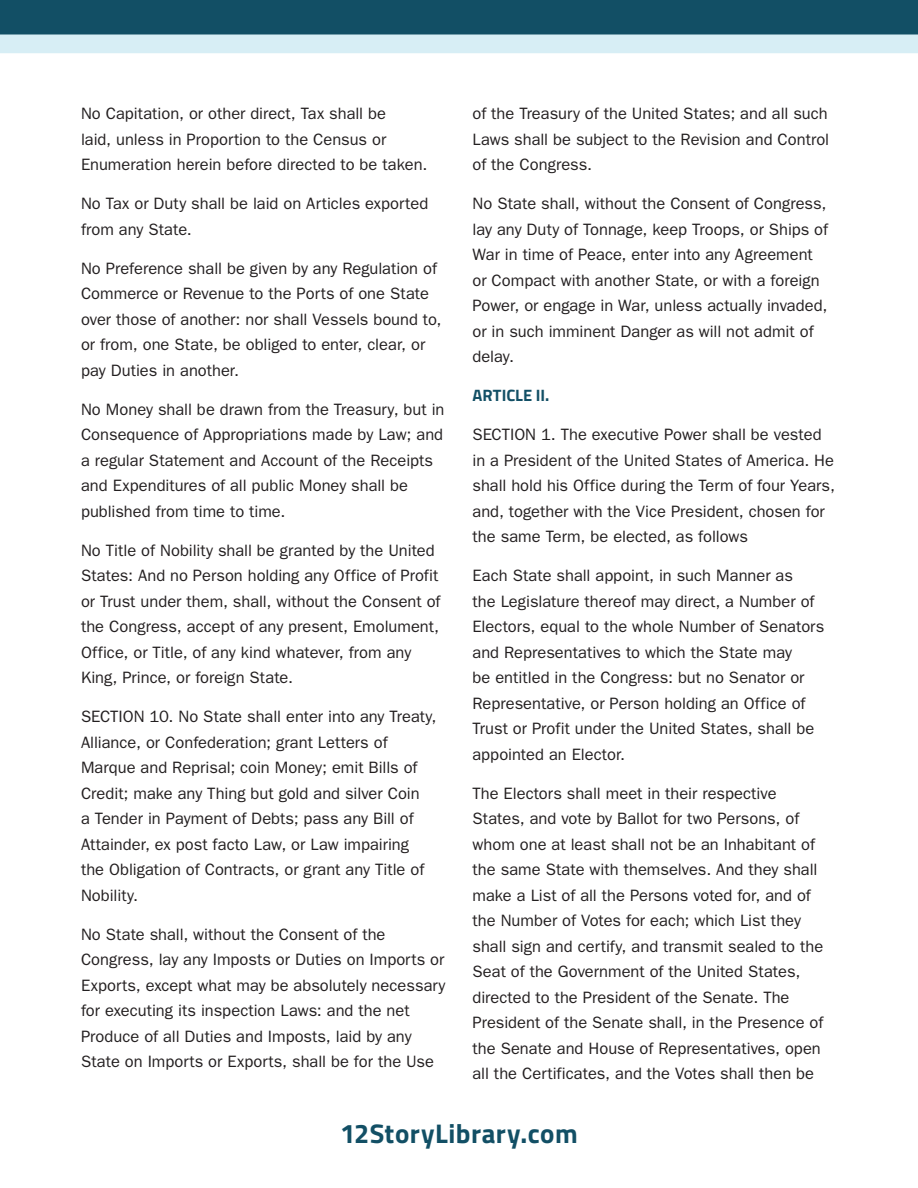
<style>
.page{position:relative;width:918px;height:1188px;background:#fff}
.page>*{position:absolute;margin:0;border:0;box-sizing:border-box;transform-origin:0 0}
.t1{font:700 27px "Titillium";letter-spacing:.02em;color:#124f65}
.body_-_main{font:16.5px/25.5px "ITC Franklin Gothic Std";color:#231f20}
.body_-_main-2{font:700 16.5px "Titillium";letter-spacing:.005em;color:#124f65}
</style>
<div class="page">
<div style="left:0;top:0;width:918px;height:30px;background:#124f65"></div>
<svg style="left:0;top:30px;width:918px;height:23px;background:#b0ced8"></svg>
<p class="body_-_main" style="left:81px;top:101px;width:348px">No Capitation, or other direct, Tax shall be<br>laid, unless in Proportion to the Census or<br>Enumeration herein before directed to be taken.</p>
<p class="body_-_main" style="left:81px;top:191px;width:349px">No Tax or Duty shall be laid on Articles exported from any State.</p>
<p class="body_-_main" style="left:81px;top:256px;width:362px">No Preference shall be given by any Regulation of Commerce or Revenue to the Ports of one State over those of another: nor shall Vessels bound to, or from, one State, be obliged to enter, clear, or pay Duties in another.</p>
<p class="body_-_main" style="left:81px;top:397px;width:365px">No Money shall be drawn from the Treasury, but in Consequence of Appropriations made by Law; and a regular Statement and Account of the Receipts and Expenditures of all public Money shall be published from time to time.</p>
<p class="body_-_main" style="left:81px;top:538px;width:361px">No Title of Nobility shall be granted by the United States: And no Person holding any Office of Profit or Trust under them, shall, without the Consent of the Congress, accept of any present, Emolument, Office, or Title, of any kind whatever, from any King, Prince, or foreign State.</p>
<p class="body_-_main" style="left:81px;top:704px;width:357px">SECTION 10. No State shall enter into any Treaty, Alliance, or Confederation; grant Letters of Marque and Reprisal; coin Money; emit Bills of Credit; make any Thing but gold and silver Coin<br>a Tender in Payment of Debts; pass any Bill of Attainder, ex post facto Law, or Law impairing<br>the Obligation of Contracts, or grant any Title of Nobility.</p>
<p class="body_-_main" style="left:81px;top:922px;width:366px">No State shall, without the Consent of the Congress, lay any Imposts or Duties on Imports or Exports, except what may be absolutely necessary for executing its inspection Laws: and the net Produce of all Duties and Imposts, laid by any State on Imports or Exports, shall be for the Use</p>
<p class="body_-_main" style="left:472px;top:101px;width:358px;text-align:justify">of the Treasury of the United States; and all such Laws shall be subject to the Revision and Control of the Congress.</p>
<p class="body_-_main" style="left:472px;top:191px;width:357px">No State shall, without the Consent of Congress, lay any Duty of Tonnage, keep Troops, or Ships of War in time of Peace, enter into any Agreement or Compact with another State, or with a foreign Power, or engage in War, unless actually invaded, or in such imminent Danger as will not admit of delay.</p>
<p class="body_-_main-2" style="left:472px;top:383px;width:79px">ARTICLE II.</p>
<p class="body_-_main" style="left:472px;top:422px;width:364px">SECTION 1. The executive Power shall be vested in a President of the United States of America. He shall hold his Office during the Term of four Years, and, together with the Vice President, chosen for the same Term, be elected, as follows</p>
<p class="body_-_main" style="left:472px;top:563px;width:353px">Each State shall appoint, in such Manner as<br>the Legislature thereof may direct, a Number of Electors, equal to the whole Number of Senators and Representatives to which the State may<br>be entitled in the Congress: but no Senator or Representative, or Person holding an Office of Trust or Profit under the United States, shall be appointed an Elector.</p>
<p class="body_-_main" style="left:472px;top:781px;width:352px">The Electors shall meet in their respective States, and vote by Ballot for two Persons, of whom one at least shall not be an Inhabitant of the same State with themselves. And they shall make a List of all the Persons voted for, and of the Number of Votes for each; which List they shall sign and certify, and transmit sealed to the Seat of the Government of the United States, directed to the President of the Senate. The President of the Senate shall, in the Presence of the Senate and House of Representatives, open all the Certificates, and the Votes shall then be</p>
<h1 class="t1" style="left:340px;top:1113px;width:239px">12StoryLibrary.com</h1>
</div>
